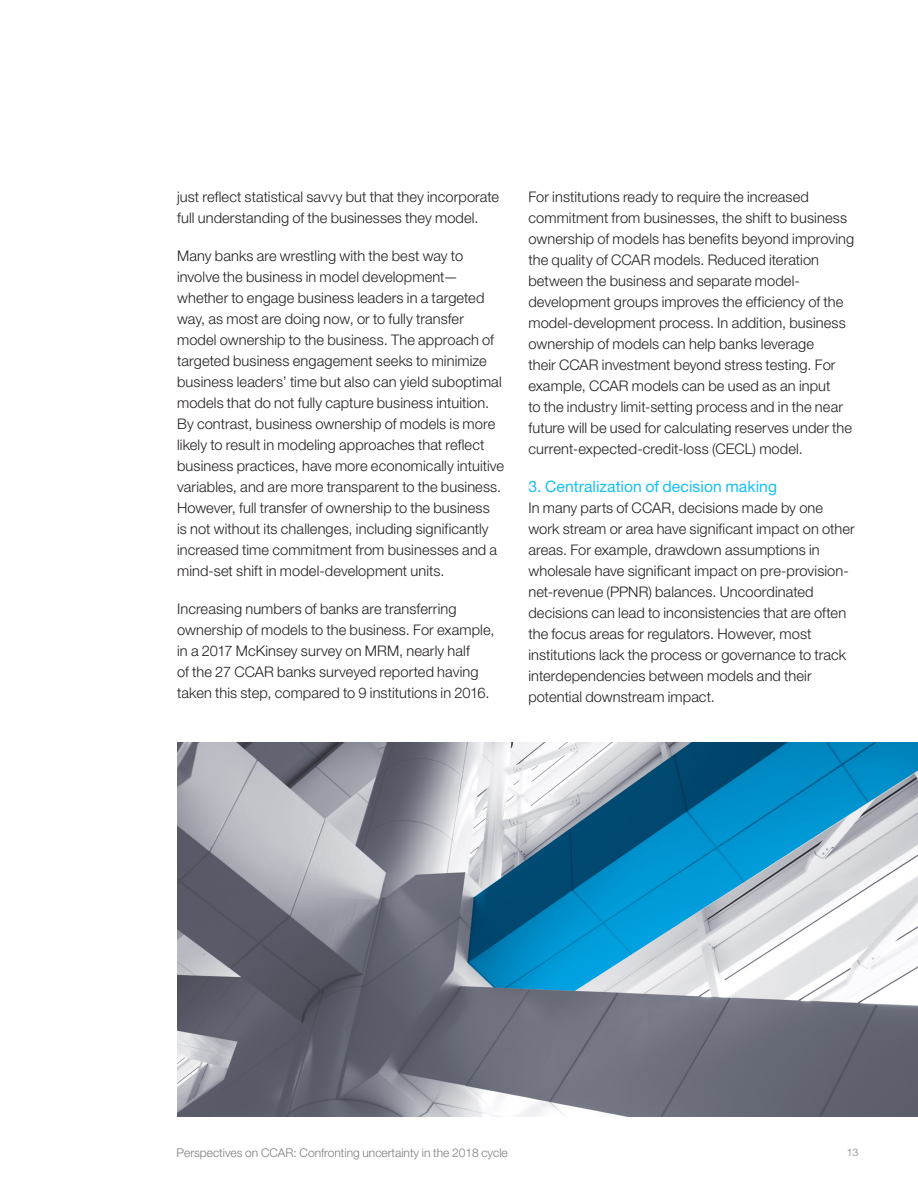
<style>
.page{position:relative;width:918px;height:1188px;background:#fff}
.page>*{position:absolute;margin:0;border:0;box-sizing:border-box;transform-origin:0 0}
.Heading_-_Level_2{font:15.75px "Helvetica Neue LT Std";letter-spacing:.005em;color:#15c0f2}
.Body{font:300 14.7px/21px "Helvetica Neue LT Std";letter-spacing:.005em;color:#231f20}
.t1{font:300 12px "Helvetica Neue LT Std";color:#7a7c7f}
.t2{font:300 10.5px "Helvetica Neue LT Std";color:#7a7c7f}
</style>
<div class="page">
<img style="left:177px;top:743px;width:741px;height:373px">
<p class="Body" style="left:177px;top:186px;width:324px">just reflect statistical savvy but that they incorporate full understanding of the businesses they model.</p>
<p class="Body" style="left:177px;top:245px;width:329px">Many banks are wrestling with the best way to involve the business in model development— whether to engage business leaders in a targeted way, as most are doing now, or to fully transfer model ownership to the business. The approach of targeted business engagement seeks to minimize business leaders’ time but also can yield suboptimal models that do not fully capture business intuition.<br>By contrast, business ownership of models is more likely to result in modeling approaches that reflect business practices, have more economically intuitive variables, and are more transparent to the business.<br>However, full transfer of ownership to the business<br>is not without its challenges, including significantly increased time commitment from businesses and a mind-set shift in model-development units.</p>
<p class="Body" style="left:177px;top:598px;width:319px">Increasing numbers of banks are transferring ownership of models to the business. For example, in a 2017 McKinsey survey on MRM, nearly half<br>of the 27 CCAR banks surveyed reported having taken this step, compared to 9 institutions in 2016.</p>
<p class="Body" style="left:528px;top:186px;width:327px">For institutions ready to require the increased commitment from businesses, the shift to business ownership of models has benefits beyond improving the quality of CCAR models. Reduced iteration between the business and separate model&shy;development groups improves the efficiency of the model-development process. In addition, business ownership of models can help banks leverage<br>their CCAR investment beyond stress testing. For example, CCAR models can be used as an input<br>to the industry limit-setting process and in the near future will be used for calculating reserves under the current-expected-credit-loss (CECL) model.</p>
<h4 class="Heading_-_Level_2" style="left:528px;top:477px;width:250px">3. Centralization of decision making</h4>
<p class="Body" style="left:528px;top:497px;width:328px">In many parts of CCAR, decisions made by one work stream or area have significant impact on other areas. For example, drawdown assumptions in wholesale have significant impact on pre-provision&shy;net-revenue (PPNR) balances. Uncoordinated decisions can lead to inconsistencies that are often the focus areas for regulators. However, most institutions lack the process or governance to track interdependencies between models and their potential downstream impact.</p>
<p class="t1" style="left:177px;top:1145px;width:333px">Perspectives on CCAR: Confronting uncertainty in the 2018 cycle</p>
<p class="t2" style="left:847px;top:1145px;width:13px">13</p>
</div>
